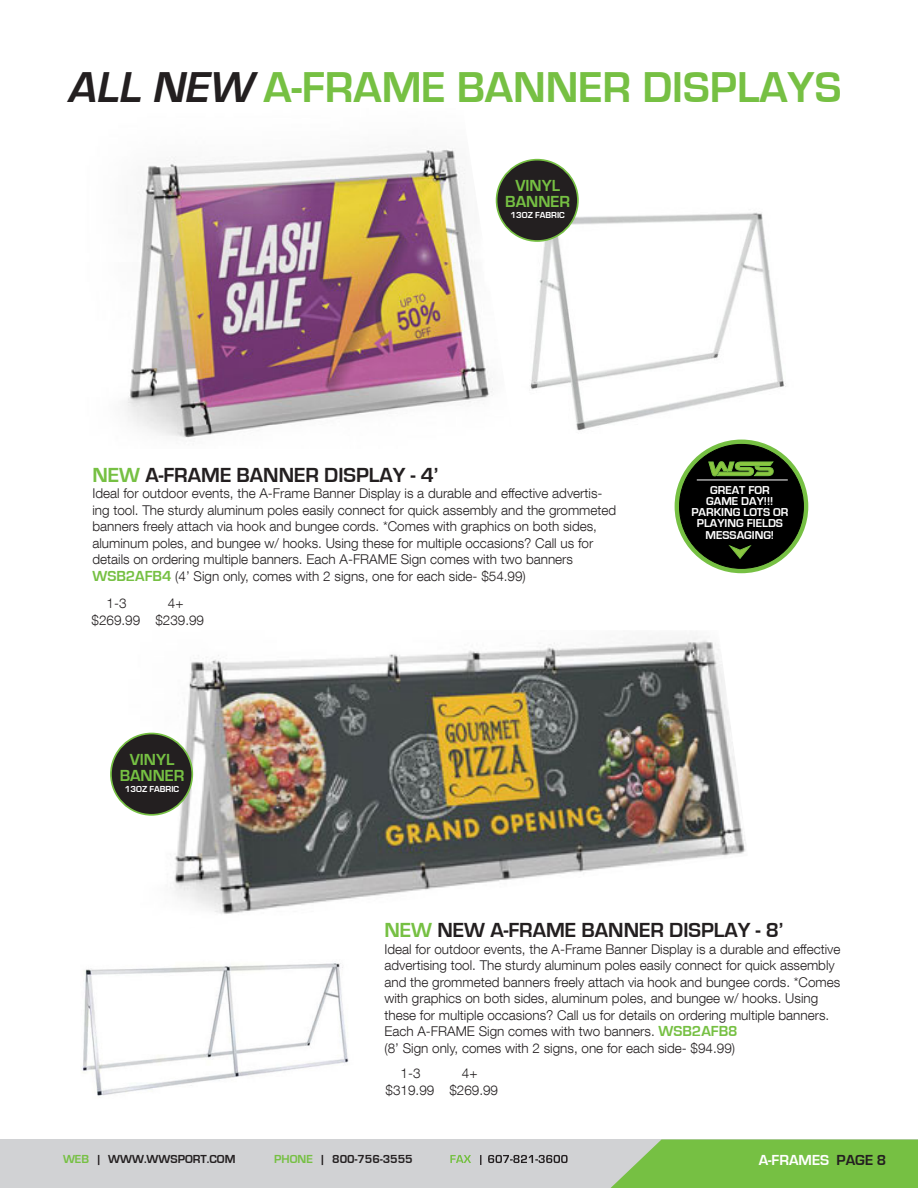
<style>
.page{position:relative;width:918px;height:1188px;background:#fff}
.page>*{position:absolute;margin:0;border:0;box-sizing:border-box;transform-origin:0 0}
.t1{font:700 44.55px "Eurostile";color:#76c043}
.t2{font:700 21px "Eurostile";color:#231f20}
.t3{font:700 16.5px "Eurostile";color:#76c043}
.t4{font:700 15px "Eurostile";color:#fff}
.t5{font:300 13.5px/16.5px "Helvetica Neue LT Com";color:#231f20}
.t6{font:700 12px "Eurostile";color:#231f20}
.t7{font:700 11.85px/11.2px "Eurostile";color:#fff;text-align:center}
.t8{font:700 9px "Eurostile";color:#fff}
.s1{font-style:italic;color:#231f20}
.s2{color:#76c043}
.s3{font-family:"Eurostile";font-weight:700;font-size:15px;color:#76c043}
.s4{color:#231f20}
</style>
<div class="page">
<div style="left:0;top:1140px;width:918px;height:48px;background:#d1d2d4"></div>
<svg style="left:611px;top:1140px;width:307px;height:48px;background:#7dc14e"></svg>
<svg style="left:480px;top:1155px;width:88px;height:10px"></svg>
<svg style="left:450px;top:1155px;width:21px;height:8px"></svg>
<img style="left:82px;top:963px;width:267px;height:133px">
<img style="left:129px;top:636px;width:617px;height:278px">
<img style="left:515px;top:169px;width:275px;height:291px">
<img style="left:126px;top:148px;width:389px;height:291px">
<div style="left:675px;top:440px;width:133px;height:133px;border:10px solid #76c043;border-radius:50%"></div>
<div style="left:679px;top:444px;width:124px;height:124px;background:#000;border-radius:50%"></div>
<svg style="left:708px;top:461px;width:66px;height:16px"></svg>
<hr style="left:697px;top:480px;width:91px;height:1px;background:#fff">
<svg style="left:729px;top:545px;width:23px;height:14px"></svg>
<div style="left:497px;top:160px;width:81px;height:81px;background:#231f20;border-radius:50%"></div>
<div style="left:496px;top:159px;width:83px;height:83px;border:2px solid #76c043;border-radius:50%"></div>
<div style="left:111px;top:734px;width:81px;height:81px;background:#231f20;border-radius:50%"></div>
<div style="left:110px;top:733px;width:83px;height:83px;border:2px solid #76c043;border-radius:50%"></div>
<p class="t1" style="left:67px;top:63px;width:776px"><span class="s1">ALL NEW</span> A-FRAME BANNER DISPLAYS</p>
<p class="t3" style="left:515px;top:177px;width:46px">VINYL</p>
<p class="t3" style="left:505px;top:192px;width:66px">BANNER</p>
<p class="t8" style="left:511px;top:210px;width:56px">13OZ FABRIC</p>
<p class="t2" style="left:92px;top:463px;width:348px"><span class="s2">NEW</span> A-FRAME BANNER DISPLAY - 4’</p>
<p class="t5" style="left:92px;top:485px;width:525px">Ideal for outdoor events, the A-Frame Banner Display is a durable and effective advertis&shy;ing tool. The sturdy aluminum poles easily connect for quick assembly and the grommeted banners freely attach via hook and bungee cords. *Comes with graphics on both sides, aluminum poles, and bungee w/ hooks. Using these for multiple occasions? Call us for details on ordering multiple banners. Each A-FRAME Sign comes with two banners</p>
<p class="t5" style="left:92px;top:567px;width:435px"><span class="s3">WSB2AFB4</span> (4’ Sign only, comes with 2 signs, one for each side- $54.99)</p>
<p class="t5" style="left:107px;top:595px;width:22px">1-3</p>
<p class="t5" style="left:168px;top:595px;width:17px">4+</p>
<p class="t5" style="left:92px;top:611px;width:114px">$269.99 $239.99</p>
<p class="t3" style="left:130px;top:750px;width:46px">VINYL</p>
<p class="t3" style="left:120px;top:766px;width:66px">BANNER</p>
<p class="t8" style="left:125px;top:784px;width:56px">13OZ FABRIC</p>
<p class="t7" style="left:710px;top:484px;width:61px">GREAT FOR</p>
<p class="t7" style="left:706px;top:496px;width:69px">GAME DAY!!!</p>
<p class="t7" style="left:691px;top:507px;width:99px">PARKING LOTS OR<br>PLAYING FIELDS</p>
<p class="t7" style="left:706px;top:529px;width:70px">MESSAGING!</p>
<p class="t2" style="left:384px;top:919px;width:401px"><span class="s2">NEW</span> NEW A-FRAME BANNER DISPLAY - 8’</p>
<p class="t5" style="left:384px;top:940px;width:458px">Ideal for outdoor events, the A-Frame Banner Display is a durable and effective advertising tool. The sturdy aluminum poles easily connect for quick assembly and the grommeted banners freely attach via hook and bungee cords. *Comes with graphics on both sides, aluminum poles, and bungee w/ hooks. Using these for multiple occasions? Call us for details on ordering multiple banners.<br>Each A-FRAME Sign comes with two banners. <span class="s3">WSB2AFB8</span></p>
<p class="t5" style="left:384px;top:1039px;width:352px">(8’ Sign only, comes with 2 signs, one for each side- $94.99)</p>
<p class="t5" style="left:401px;top:1065px;width:22px">1-3</p>
<p class="t5" style="left:462px;top:1065px;width:17px">4+</p>
<p class="t5" style="left:386px;top:1082px;width:114px">$319.99 $269.99</p>
<p class="t6" style="left:63px;top:1153px;width:174px"><span class="s2">WEB</span> | WWW.WWSPORT.COM</p>
<p class="t6" style="left:274px;top:1153px;width:140px"><span class="s2">PHONE</span> | 800-756-3555</p>
<p class="t4" style="left:759px;top:1152px;width:129px">A-FRAMES <span class="s4">PAGE 8</span></p>
</div>
